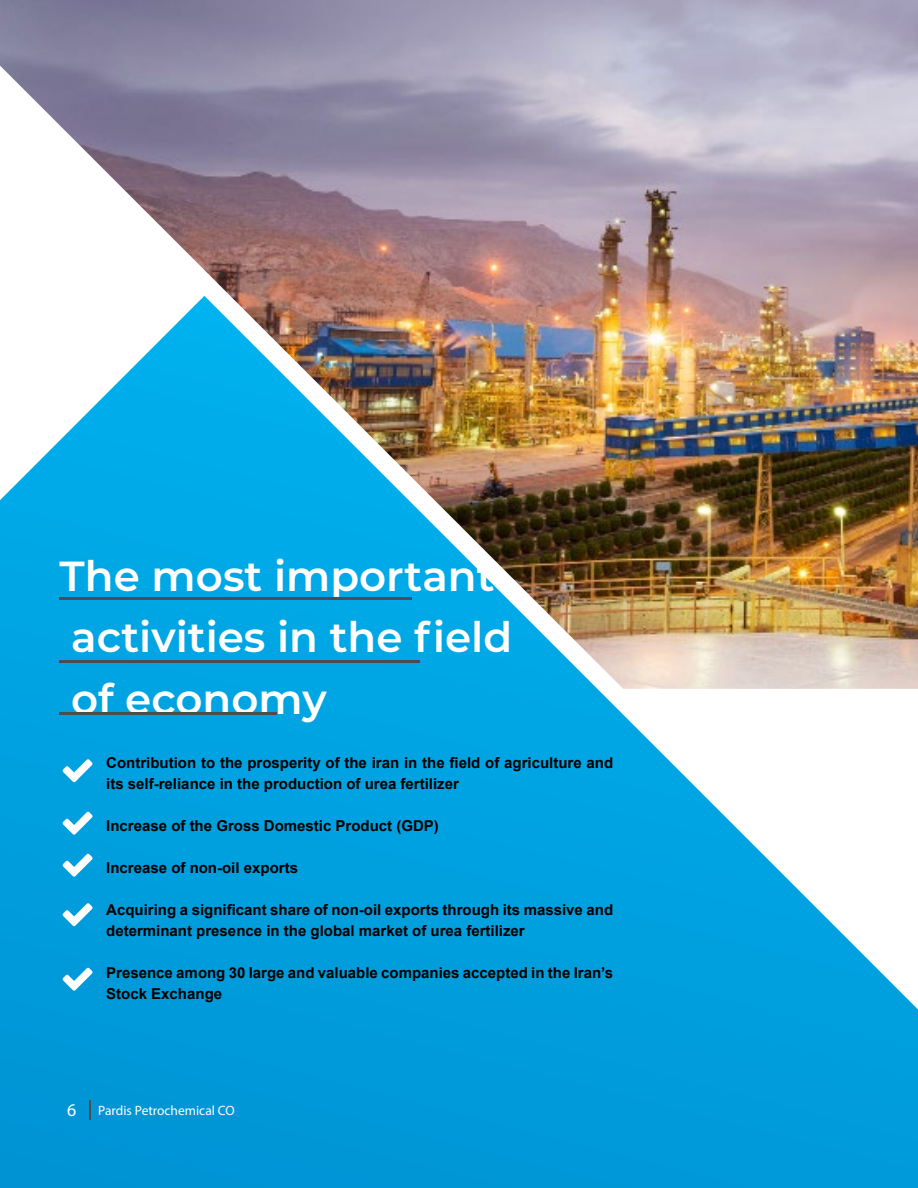
<style>
.page{position:relative;width:918px;height:1188px;background:#fff}
.page>*{position:absolute;margin:0;border:0;box-sizing:border-box;transform-origin:0 0}
.t1{font:600 42px/61.5px "Montserrat";color:#fff}
.t2{font:700 15px/21px "Arial";color:#000}
.t3{font:13.5px "Myriad Pro";color:#fff}
.s1{font-size:18px}
</style>
<div class="page">
<svg style="left:0;top:689px;width:918px;height:499px;background:#1ca8e0"></svg>
<svg style="left:63px;top:759px;width:30px;height:23px"></svg>
<svg style="left:63px;top:812px;width:30px;height:23px"></svg>
<svg style="left:63px;top:854px;width:30px;height:23px"></svg>
<svg style="left:63px;top:903px;width:30px;height:23px"></svg>
<svg style="left:63px;top:968px;width:30px;height:23px"></svg>
<img style="left:0;top:0;width:918px;height:689px">
<hr style="left:60px;top:597px;width:352px;height:2px;background:#4d4d4f">
<hr style="left:60px;top:660px;width:360px;height:3px;background:#4d4d4f">
<hr style="left:60px;top:712px;width:217px;height:3px;background:#4d4d4f">
<svg style="left:89px;top:1100px;width:1px;height:19px"></svg>
<h1 class="t1" style="left:60px;top:543px;width:454px">The most important activities in the field of economy</h1>
<p class="t2" style="left:106px;top:753px;width:508px">Contribution to the prosperity of the iran in the field of agriculture and its self-reliance in the production of urea fertilizer</p>
<p class="t2" style="left:106px;top:816px;width:334px">Increase of the Gross Domestic Product (GDP)</p>
<p class="t2" style="left:106px;top:858px;width:193px">Increase of non-oil exports</p>
<p class="t2" style="left:106px;top:900px;width:508px">Acquiring a significant share of non-oil exports through its massive and determinant presence in the global market of urea fertilizer</p>
<p class="t2" style="left:106px;top:963px;width:508px">Presence among 30 large and valuable companies accepted in the Iran’s<br>Stock Exchange</p>
<p class="t3" style="left:67px;top:1102px;width:169px"><span class="s1">6</span> Pardis Petrochemical CO</p>
</div>
